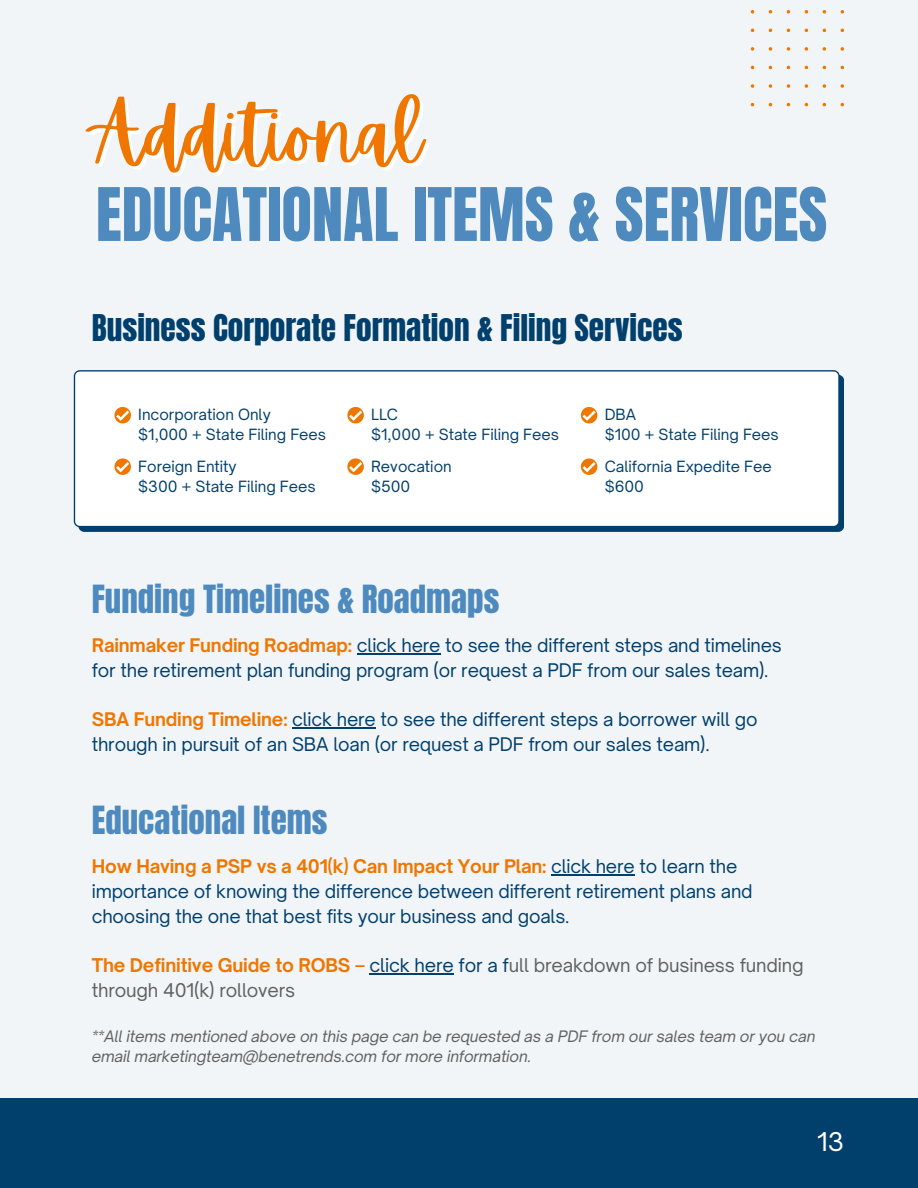
<style>
.page{position:relative;width:918px;height:1188px;background:#f1f5f8}
.page>*{position:absolute;margin:0;border:0;box-sizing:border-box;transform-origin:0 0}
.t1{font:75.75px "Apricots";color:#ef7700}
.t2{font:62.7px "Anton";color:#4e8abe}
.t3{font:33px "Anton";color:#4e8abe}
.t4{font:31.35px "Anton";color:#013f6d}
.t5{font:24.75px "Open Sauce One";color:#fff}
.t6{font:18.15px/24.8px "Open Sauce One";letter-spacing:-.01em;color:#606060}
.t7{font:18px/24.8px "Open Sauce One";letter-spacing:-.01em;color:#013f6d}
.t8{font:italic 15.15px/20.2px "Open Sauce One";letter-spacing:-.01em;color:#606060}
.t9{font:14.85px "Open Sauce One";color:#013f6d}
.s1{font-weight:700;color:#ef7700}
.s2{color:#013f6d}
</style>
<div class="page">
<div style="left:0;top:1099px;width:918px;height:89px;background:#013f6d"></div>
<svg style="left:751px;top:10px;width:93px;height:96px"></svg>
<svg style="left:74px;top:370px;width:770px;height:162px;fill:#fff"></svg>
<svg style="left:114px;top:407px;width:17px;height:16px"></svg>
<svg style="left:347px;top:407px;width:17px;height:16px"></svg>
<svg style="left:581px;top:407px;width:16px;height:16px"></svg>
<svg style="left:114px;top:458px;width:17px;height:17px"></svg>
<svg style="left:347px;top:458px;width:17px;height:17px"></svg>
<svg style="left:581px;top:458px;width:16px;height:17px"></svg>
<hr style="left:357px;top:653px;width:83px;height:1px;background:#013f6d">
<hr style="left:292px;top:727px;width:84px;height:1px;background:#013f6d">
<hr style="left:551px;top:874px;width:84px;height:2px;background:#013f6d">
<hr style="left:369px;top:973px;width:85px;height:2px;background:#013f6d">
<h3 class="t1" style="left:92px;top:90px;width:332px">Additional</h3>
<p class="t2" style="left:96px;top:170px;width:733px">EDUCATIONAL ITEMS &amp; SERVICES</p>
<h1 class="t4" style="left:92px;top:305px;width:592px">Business Corporate Formation &amp; Filing Services</h1>
<p class="t9" style="left:138px;top:405px;width:134px">Incorporation Only</p>
<p class="t9" style="left:138px;top:426px;width:189px">$1,000 + State Filing Fees</p>
<p class="t9" style="left:371px;top:405px;width:28px">LLC</p>
<p class="t9" style="left:371px;top:426px;width:189px">$1,000 + State Filing Fees</p>
<p class="t9" style="left:605px;top:405px;width:33px">DBA</p>
<p class="t9" style="left:605px;top:426px;width:176px">$100 + State Filing Fees</p>
<p class="t9" style="left:138px;top:457px;width:100px">Foreign Entity</p>
<p class="t9" style="left:138px;top:477px;width:179px">$300 + State Filing Fees</p>
<p class="t9" style="left:371px;top:457px;width:82px">Revocation</p>
<p class="t9" style="left:371px;top:477px;width:41px">$500</p>
<p class="t9" style="left:605px;top:457px;width:169px">California Expedite Fee</p>
<p class="t9" style="left:605px;top:477px;width:41px">$600</p>
<h2 class="t3" style="left:92px;top:576px;width:409px">Funding Timelines &amp; Roadmaps</h2>
<p class="t7" style="left:92px;top:633px;width:692px"><span class="s1">Rainmaker Funding Roadmap:</span> click here to see the different steps and timelines for the retirement plan funding program (or request a PDF from our sales team).</p>
<p class="t7" style="left:92px;top:707px;width:667px"><span class="s1">SBA Funding Timeline:</span> click here to see the different steps a borrower will go through in pursuit of an SBA loan (or request a PDF from our sales team).</p>
<h3 class="t3" style="left:92px;top:797px;width:237px">Educational Items</h3>
<p class="t7" style="left:92px;top:854px;width:662px"><span class="s1">How Having a PSP vs a 401(k) Can Impact Your Plan:</span> click here to learn the importance of knowing the difference between different retirement plans and choosing the one that best fits your business and goals.</p>
<p class="t6" style="left:92px;top:953px;width:713px"><span class="s1">The Definitive Guide to ROBS –</span> <span class="s2">click here for a f</span>ull breakdown of business funding through 401(k) rollovers</p>
<p class="t8" style="left:92px;top:1026px;width:725px">**All items mentioned above on this page can be requested as a PDF from our sales team or you can email marketingteam@benetrends.com for more information.</p>
<p class="t5" style="left:817px;top:1126px;width:29px">13</p>
</div>
